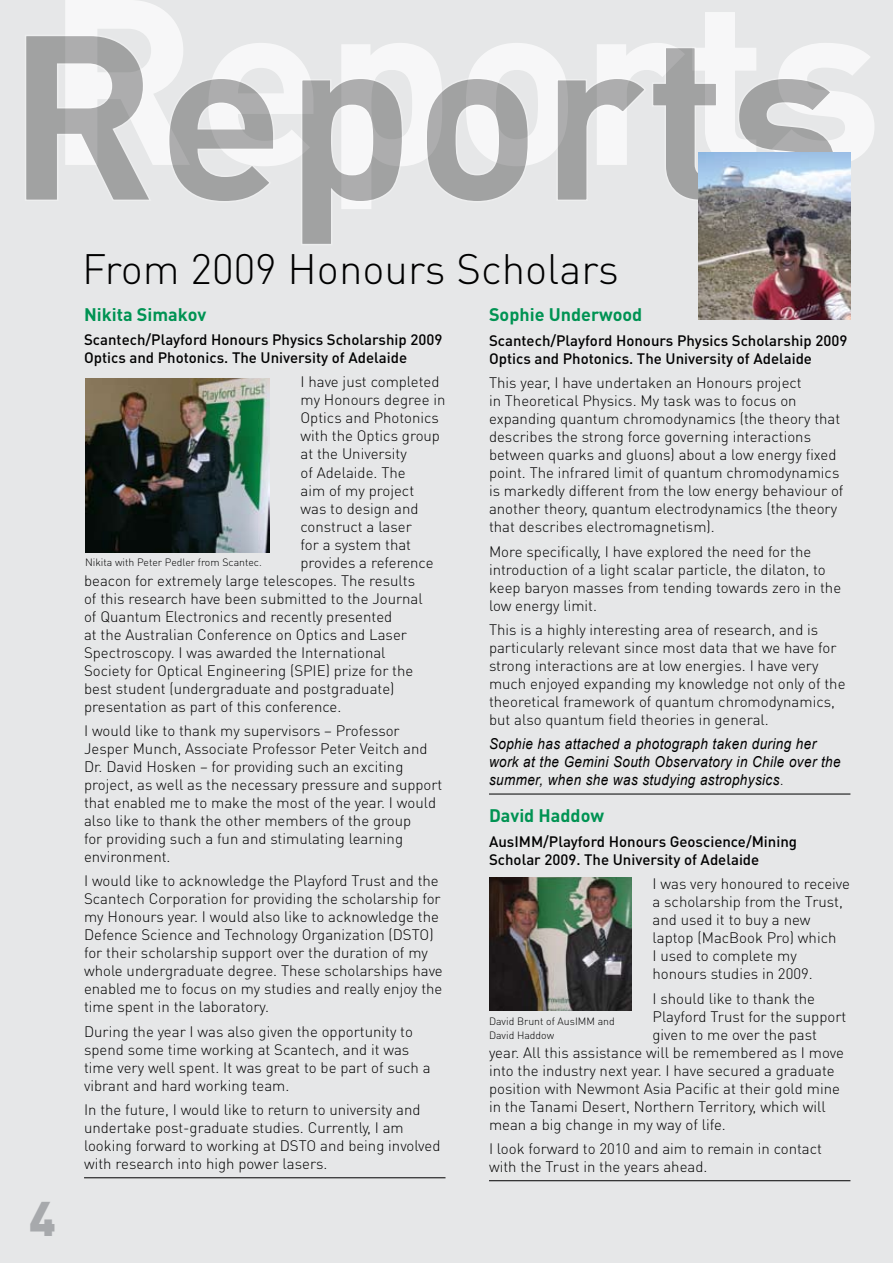
<style>
.page{position:relative;width:893px;height:1263px;background:#e6e7e8}
.page>*{position:absolute;margin:0;border:0;box-sizing:border-box;transform-origin:0 0}
.t1{font:900 48px "DIN Pro";color:#a7a9ac}
.t2{font:300 42px "DIN Pro";color:#000}
.t3{font:700 18px "DIN Pro";color:#009353}
.t4{font:300 15px/18px "DIN Pro";color:#000}
.t5{font:500 15px/18px "DIN Pro";color:#000}
.t6{font:italic 15px/18px "Arial";letter-spacing:.03em;color:#000;scale:.9 1}
.t7{font:300 10.5px/13.5px "DIN Pro";color:#000}
.s1{font-family:"DIN Pro";font-weight:300;font-style:normal}
</style>
<div class="page">
<svg style="left:65px;top:0;width:809px;height:209px"></svg>
<svg style="left:26px;top:34px;width:810px;height:212px"></svg>
<hr style="left:489px;top:794px;width:361px;height:1px;background:#000">
<hr style="left:489px;top:1180px;width:361px;height:1px;background:#000">
<hr style="left:84px;top:1177px;width:361px;height:1px;background:#000">
<img style="left:699px;top:152px;width:151px;height:167px">
<img style="left:85px;top:378px;width:184px;height:175px">
<img style="left:489px;top:878px;width:142px;height:133px">
<h1 class="t1" style="left:29px;top:1186px;width:28px">4</h1>
<h2 class="t2" style="left:82px;top:241px;width:538px">From 2009 Honours Scholars</h2>
<p class="t3" style="left:84px;top:302px;width:124px">Nikita Simakov</p>
<p class="t5" style="left:84px;top:330px;width:360px">Scantech/Playford Honours Physics Scholarship 2009<br>Optics and Photonics. The University of Adelaide</p>
<p class="t4" style="left:300px;top:372px;width:141px">I have just completed</p>
<p class="t4" style="left:300px;top:390px;width:146px">my Honours degree in</p>
<p class="t4" style="left:300px;top:408px;width:140px">Optics and Photonics</p>
<p class="t4" style="left:300px;top:426px;width:141px">with the Optics group</p>
<p class="t4" style="left:300px;top:444px;width:108px">at the University</p>
<p class="t4" style="left:300px;top:462px;width:107px">of Adelaide. The</p>
<p class="t4" style="left:300px;top:480px;width:115px">aim of my project</p>
<p class="t4" style="left:300px;top:498px;width:120px">was to design and</p>
<p class="t4" style="left:300px;top:516px;width:113px">construct a laser</p>
<p class="t4" style="left:300px;top:534px;width:112px">for a system that</p>
<p class="t4" style="left:300px;top:552px;width:135px">provides a reference</p>
<p class="t4" style="left:84px;top:570px;width:333px">beacon for extremely large telescopes. The results</p>
<p class="t4" style="left:84px;top:588px;width:340px">of this research have been submitted to the Journal</p>
<p class="t4" style="left:84px;top:606px;width:310px">of Quantum Electronics and recently presented</p>
<p class="t4" style="left:84px;top:624px;width:324px">at the Australian Conference on Optics and Laser</p>
<p class="t4" style="left:84px;top:642px;width:303px">Spectroscopy. I was awarded the International</p>
<p class="t4" style="left:84px;top:660px;width:331px">Society for Optical Engineering (SPIE) prize for the</p>
<p class="t4" style="left:84px;top:678px;width:312px">best student (undergraduate and postgraduate)</p>
<p class="t4" style="left:84px;top:696px;width:259px">presentation as part of this conference.</p>
<p class="t4" style="left:84px;top:721px;width:360px">I would like to thank my supervisors – Professor Jesper Munch, Associate Professor Peter Veitch and Dr. David Hosken – for providing such an exciting project, as well as the necessary pressure and support that enabled me to make the most of the year. I would also like to thank the other members of the group<br>for providing such a fun and stimulating learning environment.</p>
<p class="t4" style="left:84px;top:871px;width:360px">I would like to acknowledge the Playford Trust and the Scantech Corporation for providing the scholarship for my Honours year. I would also like to acknowledge the Defence Science and Technology Organization (DSTO) for their scholarship support over the duration of my whole undergraduate degree. These scholarships have enabled me to focus on my studies and really enjoy the time spent in the laboratory.</p>
<p class="t4" style="left:84px;top:1022px;width:348px">During the year I was also given the opportunity to spend some time working at Scantech, and it was time very well spent. It was great to be part of such a vibrant and hard working team.</p>
<p class="t4" style="left:84px;top:1100px;width:358px">In the future, I would like to return to university and undertake post-graduate studies. Currently, I am looking forward to working at DSTO and being involved with research into high power lasers.</p>
<p class="t7" style="left:85px;top:555px;width:178px">Nikita with Peter Pedler from Scantec.</p>
<p class="t3" style="left:489px;top:303px;width:155px">Sophie Underwood</p>
<p class="t5" style="left:489px;top:331px;width:360px">Scantech/Playford Honours Physics Scholarship 2009<br>Optics and Photonics. The University of Adelaide</p>
<p class="t4" style="left:489px;top:373px;width:356px">This year, I have undertaken an Honours project<br>in Theoretical Physics. My task was to focus on expanding quantum chromodynamics (the theory that describes the strong force governing interactions between quarks and gluons) about a low energy fixed point. The infrared limit of quantum chromodynamics is markedly different from the low energy behaviour of another theory, quantum electrodynamics (the theory that describes electromagnetism).</p>
<p class="t4" style="left:489px;top:541px;width:354px">More specifically, I have explored the need for the introduction of a light scalar particle, the dilaton, to keep baryon masses from tending towards zero in the low energy limit.</p>
<p class="t4" style="left:489px;top:620px;width:358px">This is a highly interesting area of research, and is particularly relevant since most data that we have for strong interactions are at low energies. I have very much enjoyed expanding my knowledge not only of the theoretical framework of quantum chromodynamics, but also quantum field theories in general.</p>
<p class="t6" style="left:489px;top:735px;width:392px">Sophie has attached a photograph taken during her work at the Gemini South Observatory in Chile over the summer, when she was studying astrophysics<span class="s1">.</span></p>
<p class="t3" style="left:489px;top:804px;width:117px">David Haddow</p>
<p class="t5" style="left:489px;top:832px;width:310px">AusIMM/Playford Honours Geoscience/Mining<br>Scholar 2009. The University of Adelaide</p>
<p class="t4" style="left:652px;top:874px;width:199px">I was very honoured to receive a scholarship from the Trust, and used it to buy a new laptop (MacBook Pro) which<br>I used to complete my honours studies in 2009.</p>
<p class="t4" style="left:652px;top:988px;width:164px">I should like to thank the</p>
<p class="t4" style="left:652px;top:1006px;width:195px">Playford Trust for the support</p>
<p class="t4" style="left:652px;top:1024px;width:166px">given to me over the past</p>
<p class="t4" style="left:489px;top:1042px;width:356px">year. All this assistance will be remembered as I move</p>
<p class="t4" style="left:489px;top:1060px;width:347px">into the industry next year. I have secured a graduate</p>
<p class="t4" style="left:489px;top:1078px;width:352px">position with Newmont Asia Pacific at their gold mine</p>
<p class="t4" style="left:489px;top:1096px;width:338px">in the Tanami Desert, Northern Territory, which will</p>
<p class="t4" style="left:489px;top:1114px;width:238px">mean a big change in my way of life.</p>
<p class="t4" style="left:489px;top:1139px;width:335px">I look forward to 2010 and aim to remain in contact with the Trust in the years ahead.</p>
<p class="t7" style="left:489px;top:1014px;width:127px">David Brunt of AusIMM and<br>David Haddow</p>
</div>
